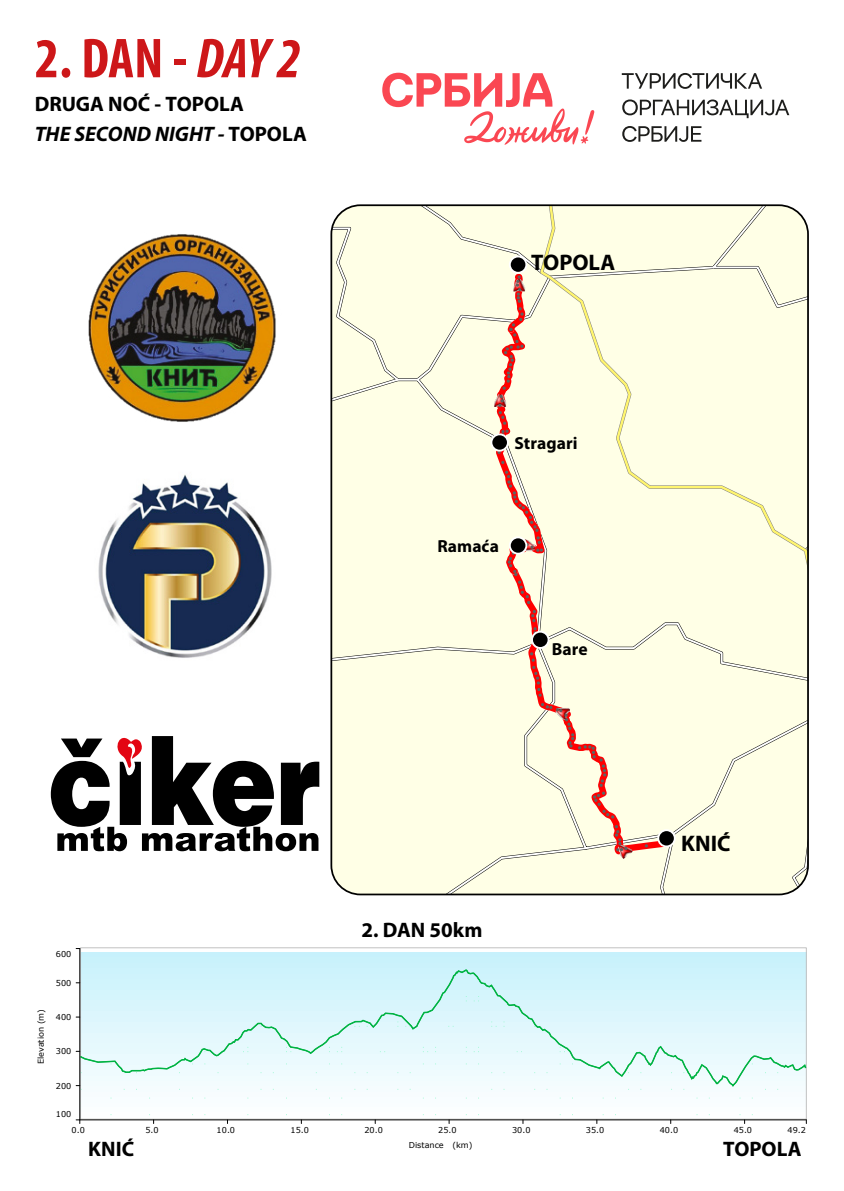
<style>
.page{position:relative;width:844px;height:1191px;background:#fff}
.page>*{position:absolute;margin:0;border:0;box-sizing:border-box;transform-origin:0 0}
.t1{font:700 condensed 56.7px "Myriad Pro";color:#cd1719}
.t2{font:700 22.57px "Myriad Pro";color:#000}
.t3{font:700 21px/30.1px "Myriad Pro";color:#000}
.t4{font:700 17.5px "Myriad Pro";color:#000}
.t5{font:8.05px "Verdana";letter-spacing:.005em;color:#000}
.s1{font-style:italic}
</style>
<div class="page">
<svg style="left:75px;top:947px;width:732px;height:177px"></svg>
<svg style="left:82px;top:949px;width:722px;height:19px;fill:#c9f2fb"></svg>
<img style="left:80px;top:1088px;width:725px;height:31px">
<svg style="left:80px;top:969px;width:726px;height:118px;background:#dcf6f9"></svg>
<img style="left:80px;top:1084px;width:726px;height:1px">
<img style="left:80px;top:1050px;width:726px;height:1px">
<img style="left:80px;top:1016px;width:726px;height:1px">
<img style="left:80px;top:982px;width:725px;height:1px">
<hr style="left:80px;top:1119px;width:726px;height:1px;background:#000">
<hr style="left:79px;top:948px;width:1px;height:171px;background:#000">
<svg style="left:76px;top:1119px;width:4px;height:4px"></svg>
<div style="left:333px;top:205px;width:474px;height:689px;background:#ffffe6"></div>
<div style="left:658px;top:830px;width:16px;height:16px;background:#000;border-radius:50%"></div>
<div style="left:657px;top:829px;width:18px;height:18px;border:2px solid #fff;border-radius:50%"></div>
<div style="left:491px;top:434px;width:17px;height:16px;background:#000;border-radius:50%"></div>
<div style="left:490px;top:433px;width:18px;height:18px;border:2px solid #fff;border-radius:50%"></div>
<div style="left:532px;top:631px;width:16px;height:17px;background:#000;border-radius:50%"></div>
<div style="left:531px;top:630px;width:18px;height:19px;border:2px solid #fff;border-radius:50%"></div>
<div style="left:509px;top:537px;width:17px;height:16px;background:#000;border-radius:50%"></div>
<div style="left:508px;top:536px;width:19px;height:18px;border:2px solid #fff;border-radius:50%"></div>
<svg style="left:509px;top:256px;width:17px;height:17px"></svg>
<div style="left:508px;top:255px;width:19px;height:19px;border:2px solid #fff;border-radius:50%"></div>
<img style="left:98px;top:474px;width:174px;height:184px">
<img style="left:89px;top:234px;width:187px;height:188px">
<svg style="left:51px;top:736px;width:268px;height:115px"></svg>
<svg style="left:382px;top:73px;width:212px;height:72px"></svg>
<svg style="left:621px;top:73px;width:141px;height:16px"></svg>
<svg style="left:622px;top:99px;width:167px;height:19px"></svg>
<svg style="left:622px;top:126px;width:79px;height:16px"></svg>
<h1 class="t1" style="left:35px;top:23px;width:268px">2. DAN - <span class="s1">DAY 2</span></h1>
<h3 class="t3" style="left:35px;top:88px;width:273px">DRUGA NOĆ - TOPOLA<br><span class="s1">THE SECOND NIGHT -</span> TOPOLA</h3>
<h2 class="t2" style="left:531px;top:248px;width:86px">TOPOLA</h2>
<h3 class="t4" style="left:514px;top:432px;width:64px">Stragari</h3>
<h3 class="t4" style="left:437px;top:535px;width:63px">Ramaća</h3>
<h3 class="t4" style="left:551px;top:638px;width:37px">Bare</h3>
<p class="t5" style="left:35px;top:1064px;width:57px;rotate:-90deg">Elevation (m)</p>
<p class="t5" style="left:56px;top:949px;width:17px">600</p>
<p class="t5" style="left:56px;top:977px;width:17px">500</p>
<p class="t5" style="left:56px;top:1011px;width:17px">400</p>
<p class="t5" style="left:56px;top:1045px;width:17px">300</p>
<p class="t5" style="left:56px;top:1080px;width:17px">200</p>
<p class="t5" style="left:56px;top:1108px;width:17px">100</p>
<h3 class="t3" style="left:361px;top:914px;width:123px">2. DAN 50km</h3>
<h2 class="t2" style="left:681px;top:829px;width:51px">KNIĆ</h2>
<p class="t5" style="left:72px;top:1124px;width:15px">0.0</p>
<p class="t5" style="left:145px;top:1124px;width:15px">5.0</p>
<p class="t5" style="left:216px;top:1124px;width:20px">10.0</p>
<p class="t5" style="left:290px;top:1124px;width:20px">15.0</p>
<p class="t5" style="left:364px;top:1124px;width:20px">20.0</p>
<p class="t5" style="left:438px;top:1124px;width:20px">25.0</p>
<p class="t5" style="left:512px;top:1124px;width:20px">30.0</p>
<p class="t5" style="left:585px;top:1124px;width:20px">35.0</p>
<p class="t5" style="left:659px;top:1124px;width:20px">40.0</p>
<p class="t5" style="left:733px;top:1124px;width:20px">45.0</p>
<p class="t5" style="left:787px;top:1124px;width:20px">49.2</p>
<h3 class="t3" style="left:88px;top:1133px;width:47px">KNIĆ</h3>
<h3 class="t3" style="left:723px;top:1133px;width:80px">TOPOLA</h3>
<p class="t5" style="left:409px;top:1139px;width:65px">Distance (km)</p>
</div>
